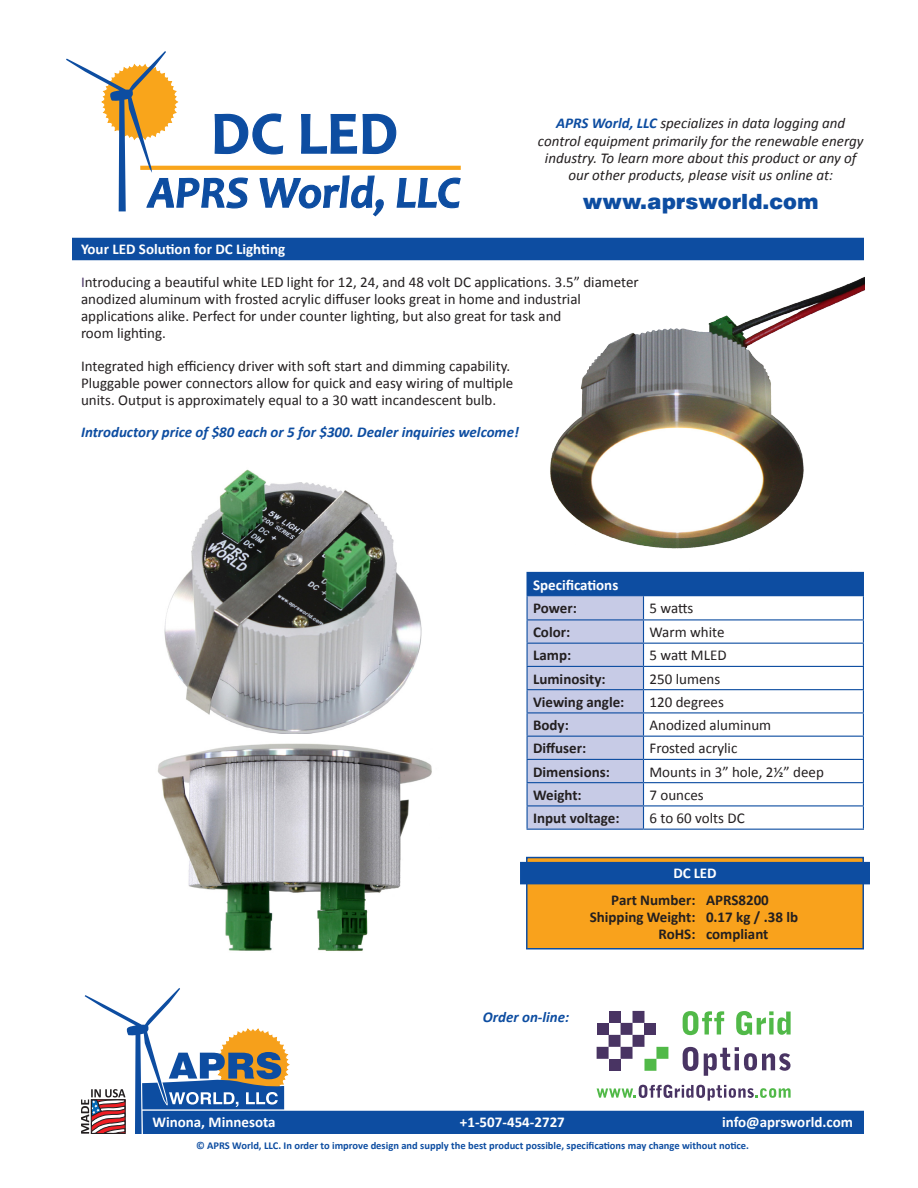
<style>
.page{position:relative;width:918px;height:1188px;background:#fff}
.page>*{position:absolute;margin:0;border:0;box-sizing:border-box;transform-origin:0 0}
.Price_and_Specs{font:900 21px "Swiss 721 BT";color:#0d4da1}
.Body_Text{font:15px/17.2px "Calibri";color:#231f20}
.Price_and_Specs-2{font:italic 15px/17.2px "Calibri";color:#231f20;text-align:center}
.Price_and_Specs-3{font:700 15px "Calibri";color:#231f20}
.Head_1{font:700 15px "Calibri";color:#fff}
.Head_4{font:italic 700 15px "Calibri";color:#0d4da1}
.Price_and_Specs-4{font:700 15px "Calibri";color:#fff}
.t1{font:700 10.5px "Calibri";color:#0d4da1}
.s1{font-weight:700;color:#0d4da1}
.s2{color:#493463}
</style>
<div class="page">
<img style="left:550px;top:277px;width:314px;height:272px">
<img style="left:164px;top:469px;width:258px;height:265px">
<img style="left:157px;top:743px;width:275px;height:208px">
<div style="left:143px;top:1111px;width:721px;height:23px;background:#0d4da1"></div>
<div style="left:72px;top:238px;width:792px;height:22px;background:#0d4da1"></div>
<div style="left:527px;top:858px;width:336px;height:91px;background:#f9a21c"></div>
<div style="left:520px;top:862px;width:350px;height:22px;background:#0d4da1"></div>
<div style="left:526px;top:857px;width:338px;height:93px;border:2px solid #0d4da1"></div>
<div style="left:527px;top:572px;width:336px;height:24px;background:#0d4da1"></div>
<hr style="left:526px;top:572px;width:118px;height:1px;background:#0d4da1">
<hr style="left:526px;top:573px;width:2px;height:22px;background:#0d4da1">
<hr style="left:644px;top:572px;width:220px;height:1px;background:#0d4da1">
<hr style="left:526px;top:595px;width:118px;height:1px;background:#0d4da1">
<hr style="left:526px;top:596px;width:2px;height:23px;background:#0d4da1">
<hr style="left:526px;top:619px;width:118px;height:1px;background:#0d4da1">
<hr style="left:526px;top:620px;width:2px;height:23px;background:#0d4da1">
<hr style="left:644px;top:619px;width:220px;height:1px;background:#0d4da1">
<hr style="left:526px;top:643px;width:118px;height:1px;background:#0d4da1">
<hr style="left:526px;top:644px;width:2px;height:22px;background:#0d4da1">
<hr style="left:644px;top:643px;width:220px;height:1px;background:#0d4da1">
<hr style="left:526px;top:666px;width:118px;height:1px;background:#0d4da1">
<hr style="left:526px;top:667px;width:2px;height:22px;background:#0d4da1">
<hr style="left:644px;top:666px;width:220px;height:1px;background:#0d4da1">
<hr style="left:526px;top:689px;width:118px;height:1px;background:#0d4da1">
<hr style="left:526px;top:690px;width:2px;height:22px;background:#0d4da1">
<hr style="left:644px;top:689px;width:220px;height:1px;background:#0d4da1">
<hr style="left:526px;top:712px;width:118px;height:1px;background:#0d4da1">
<hr style="left:526px;top:713px;width:2px;height:23px;background:#0d4da1">
<hr style="left:644px;top:712px;width:220px;height:1px;background:#0d4da1">
<hr style="left:526px;top:736px;width:118px;height:1px;background:#0d4da1">
<hr style="left:526px;top:737px;width:2px;height:22px;background:#0d4da1">
<hr style="left:644px;top:736px;width:220px;height:1px;background:#0d4da1">
<hr style="left:526px;top:759px;width:118px;height:1px;background:#0d4da1">
<hr style="left:526px;top:760px;width:2px;height:22px;background:#0d4da1">
<hr style="left:644px;top:759px;width:220px;height:1px;background:#0d4da1">
<hr style="left:526px;top:782px;width:118px;height:1px;background:#0d4da1">
<hr style="left:526px;top:783px;width:2px;height:22px;background:#0d4da1">
<hr style="left:644px;top:782px;width:220px;height:1px;background:#0d4da1">
<hr style="left:526px;top:805px;width:118px;height:1px;background:#0d4da1">
<hr style="left:526px;top:806px;width:2px;height:23px;background:#0d4da1">
<hr style="left:644px;top:805px;width:220px;height:1px;background:#0d4da1">
<svg style="left:527px;top:596px;width:117px;height:233px"></svg>
<svg style="left:863px;top:573px;width:1px;height:256px"></svg>
<hr style="left:526px;top:829px;width:118px;height:1px;background:#0d4da1">
<hr style="left:644px;top:829px;width:220px;height:1px;background:#0d4da1">
<svg style="left:597px;top:1011px;width:71px;height:60px"></svg>
<svg style="left:683px;top:1011px;width:41px;height:24px"></svg>
<svg style="left:736px;top:1011px;width:55px;height:24px"></svg>
<svg style="left:683px;top:1047px;width:15px;height:24px"></svg>
<svg style="left:704px;top:1047px;width:87px;height:29px"></svg>
<svg style="left:597px;top:1085px;width:194px;height:16px"></svg>
<svg style="left:81px;top:988px;width:209px;height:146px"></svg>
<svg style="left:66px;top:51px;width:395px;height:165px"></svg>
<p class="Price_and_Specs-2" style="left:538px;top:114px;width:327px"><span class="s1">APRS World, LLC</span> specializes in data logging and control equipment primarily for the renewable energy industry. To learn more about this product or any of our other products, please visit us online at:</p>
<p class="Price_and_Specs" style="left:583px;top:189px;width:237px">www.aprsworld.com</p>
<p class="Head_1" style="left:81px;top:240px;width:206px">Your LED Solution for DC Lighting</p>
<p class="Body_Text" style="left:81px;top:273px;width:559px"><span class="s2">I</span>ntroducing a beautiful white LED light for 12, 24, and 48 volt DC applications. 3.5” diameter anodized aluminum with frosted acrylic diffuser looks great in home and industrial applications alike. Perfect for under counter lighting, but also great for task and<br>room lighting.</p>
<p class="Body_Text" style="left:81px;top:357px;width:434px">Integrated high efficiency driver with soft start and dimming capability.<br>Pluggable power connectors allow for quick and easy wiring of multiple units. Output is approximately equal to a 30 watt incandescent bulb.</p>
<p class="Head_4" style="left:81px;top:423px;width:439px">Introductory price of $80 each or 5 for $300. Dealer inquiries welcome!</p>
<p class="Price_and_Specs-4" style="left:533px;top:575px;width:87px">Specifications</p>
<p class="Price_and_Specs-3" style="left:533px;top:599px;width:45px">Power:</p>
<p class="Body_Text" style="left:650px;top:600px;width:45px">5 watts</p>
<p class="Price_and_Specs-3" style="left:533px;top:623px;width:39px">Color:</p>
<p class="Body_Text" style="left:650px;top:624px;width:76px">Warm white</p>
<p class="Price_and_Specs-3" style="left:533px;top:646px;width:40px">Lamp:</p>
<p class="Body_Text" style="left:650px;top:647px;width:79px">5 watt MLED</p>
<p class="Price_and_Specs-3" style="left:533px;top:669px;width:74px">Luminosity:</p>
<p class="Body_Text" style="left:650px;top:670px;width:72px">250 lumens</p>
<p class="Price_and_Specs-3" style="left:533px;top:692px;width:93px">Viewing angle:</p>
<p class="Body_Text" style="left:650px;top:693px;width:76px">120 degrees</p>
<p class="Price_and_Specs-3" style="left:533px;top:716px;width:37px">Body:</p>
<p class="Body_Text" style="left:650px;top:717px;width:123px">Anodized aluminum</p>
<p class="Price_and_Specs-3" style="left:533px;top:739px;width:55px">Diffuser:</p>
<p class="Body_Text" style="left:650px;top:740px;width:89px">Frosted acrylic</p>
<p class="Price_and_Specs-3" style="left:533px;top:762px;width:78px">Dimensions:</p>
<p class="Body_Text" style="left:650px;top:763px;width:176px">Mounts in 3” hole, 2½” deep</p>
<p class="Price_and_Specs-3" style="left:533px;top:785px;width:50px">Weight:</p>
<p class="Body_Text" style="left:650px;top:786px;width:56px">7 ounces</p>
<p class="Price_and_Specs-3" style="left:533px;top:809px;width:88px">Input voltage:</p>
<p class="Body_Text" style="left:650px;top:810px;width:97px">6 to 60 volts DC</p>
<p class="Head_1" style="left:673px;top:864px;width:45px">DC LED</p>
<p class="Price_and_Specs-3" style="left:611px;top:890px;width:159px">Part Number: APRS8200</p>
<p class="Price_and_Specs-3" style="left:590px;top:907px;width:210px">Shipping Weight: 0.17 kg / .38 lb</p>
<p class="Price_and_Specs-3" style="left:659px;top:925px;width:111px">RoHS: compliant</p>
<p class="Head_4" style="left:483px;top:1008px;width:88px">Order on-line:</p>
<p class="Head_1" style="left:152px;top:1113px;width:125px">Winona, Minnesota</p>
<p class="Head_1" style="left:460px;top:1113px;width:106px">+1-507-454-2727</p>
<p class="Head_1" style="left:722px;top:1113px;width:132px">info@aprsworld.com</p>
<p class="t1" style="left:196px;top:1139px;width:554px">© APRS World, LLC. In order to improve design and supply the best product possible, specifications may change without notice.</p>
</div>
